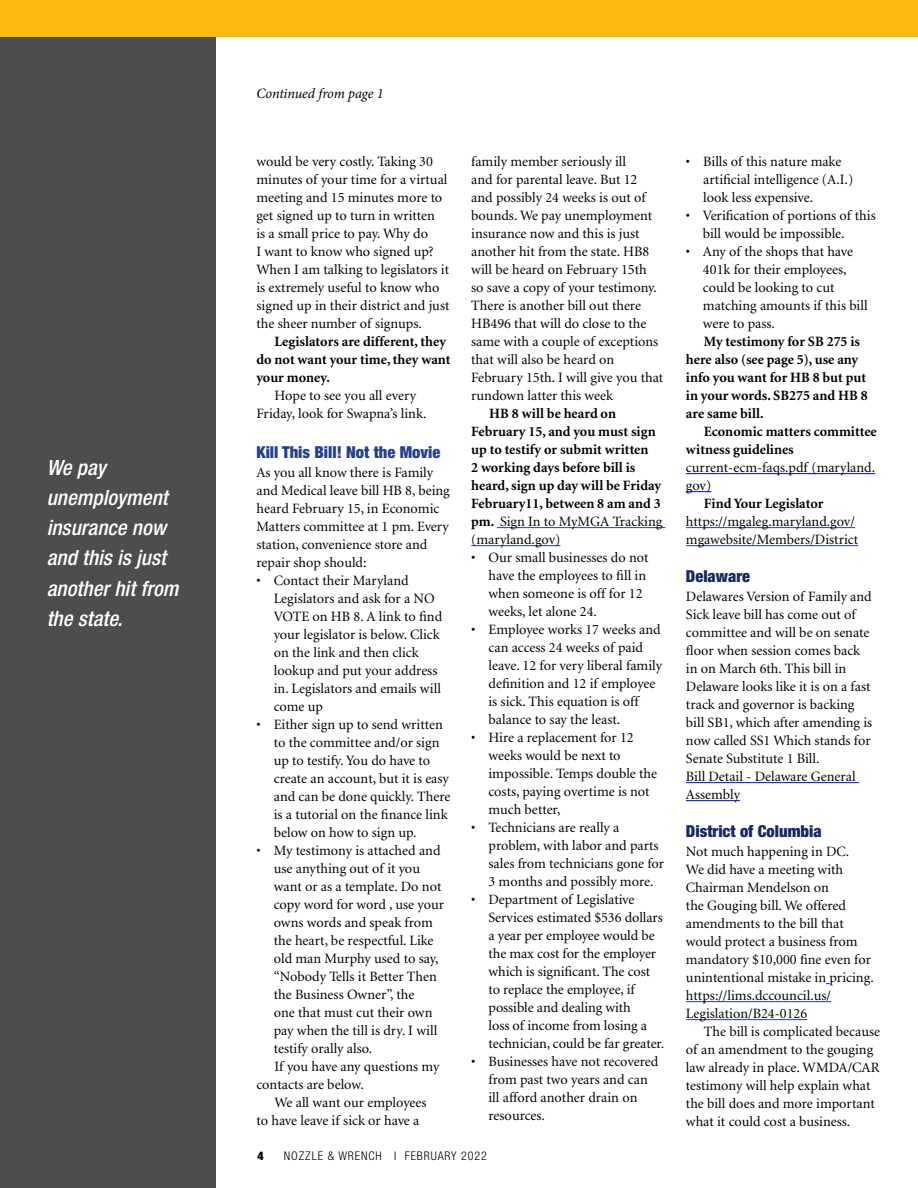
<style>
.page{position:relative;width:918px;height:1188px;background:#fff}
.page>*{position:absolute;margin:0;border:0;box-sizing:border-box;transform-origin:0 0}
.t1{font:italic 500 condensed 21px/30px "Helvetica Neue";letter-spacing:.005em;color:#fff}
.t2{font:900 condensed 16.5px "Helvetica Neue";color:#162867}
.t3{font:900 condensed 16.5px "Helvetica Neue";color:#25408f}
.t4{font:14.25px/18px "Minion";color:#000}
.t5{font:700 14.25px/18px "Minion";color:#000}
.t6{font:italic 14.25px "Minion Pro";letter-spacing:-.01em;color:#000}
.t7{font:300 condensed 12px "Helvetica Neue";letter-spacing:.075em;color:#000}
.t8{font:900 condensed 12px "Helvetica Neue";color:#000}
.s1{font-weight:400}
</style>
<div class="page">
<div style="left:0;top:32px;width:216px;height:1156px;background:#4d4d4f"></div>
<div style="left:0;top:0;width:918px;height:37px;background:#fdb913"></div>
<hr style="left:497px;top:527px;width:168px;height:1px;background:#25408f">
<hr style="left:471px;top:545px;width:89px;height:1px;background:#25408f">
<hr style="left:686px;top:473px;width:189px;height:1px;background:#00f">
<svg style="left:686px;top:491px;width:25px;height:1px"></svg>
<hr style="left:686px;top:527px;width:169px;height:1px;background:#25408f">
<hr style="left:686px;top:545px;width:172px;height:1px;background:#25408f">
<hr style="left:686px;top:782px;width:173px;height:1px;background:#00f">
<hr style="left:686px;top:800px;width:54px;height:1px;background:#00f">
<hr style="left:686px;top:1001px;width:145px;height:1px;background:#25408f">
<hr style="left:686px;top:1019px;width:121px;height:1px;background:#25408f">
<h1 class="t1" style="left:47px;top:453px;width:133px">We pay unemployment insurance now and this is just another hit from the state.</h1>
<p class="t6" style="left:256px;top:83px;width:129px">Continued from page 1</p>
<p class="t4" style="left:256px;top:153px;width:194px">would be very costly. Taking 30 minutes of your time for a virtual meeting and 15 minutes more to get signed up to turn in written<br>is a small price to pay. Why do<br>I want to know who signed up?<br>When I am talking to legislators it is extremely useful to know who signed up in their district and just the sheer number of signups.</p>
<p class="t5" style="left:256px;top:333px;width:196px;text-indent:18px">Legislators are different, they do not want your time, they want your money.</p>
<p class="t4" style="left:256px;top:387px;width:171px;text-align:center">Hope to see you all every<br>Friday, look for Swapna’s link.</p>
<p class="t3" style="left:256px;top:442px;width:185px">Kill This Bill! Not the Movie</p>
<p class="t4" style="left:256px;top:464px;width:195px">As you all know there is Family and Medical leave bill HB 8, being heard February 15, in Economic<br>Matters committee at 1 pm. Every station, convenience store and repair shop should:</p>
<p class="t4" style="left:274px;top:572px;width:170px;text-indent:-17px">• Contact their Maryland<br>Legislators and ask for a NO<br>VOTE on HB 8. A link to find your legislator is below. Click on the link and then click lookup and put your address in. Legislators and emails will come up</p>
<p class="t4" style="left:274px;top:716px;width:178px;text-indent:-17px">• Either sign up to send written to the committee and/or sign up to testify. You do have to create an account, but it is easy and can be done quickly. There is a tutorial on the finance link below on how to sign up.</p>
<p class="t4" style="left:256px;top:842px;width:186px">• My testimony is attached and</p>
<p class="t4" style="left:274px;top:860px;width:148px">use anything out of it you</p>
<p class="t4" style="left:274px;top:878px;width:169px">want or as a template. Do not</p>
<p class="t4" style="left:274px;top:896px;width:172px">copy word for word , use your</p>
<p class="t4" style="left:274px;top:914px;width:161px">owns words and speak from</p>
<p class="t4" style="left:274px;top:932px;width:161px">the heart, be respectful. Like</p>
<p class="t4" style="left:274px;top:950px;width:166px">old man Murphy used to say,</p>
<p class="t4" style="left:274px;top:968px;width:165px">“Nobody Tells it Better Then</p>
<p class="t4" style="left:274px;top:986px;width:142px">the Business Owner”, the</p>
<p class="t4" style="left:274px;top:1004px;width:160px">one that must cut their own</p>
<p class="t4" style="left:274px;top:1022px;width:165px">pay when the till is dry. I will</p>
<p class="t4" style="left:274px;top:1040px;width:100px">testify orally also.</p>
<p class="t4" style="left:274px;top:1058px;width:166px">If you have any questions my</p>
<p class="t4" style="left:256px;top:1076px;width:109px">contacts are below.</p>
<p class="t4" style="left:274px;top:1094px;width:154px">We all want our employees</p>
<p class="t4" style="left:256px;top:1112px;width:164px">to have leave if sick or have a</p>
<p class="t4" style="left:471px;top:153px;width:194px">family member seriously ill<br>and for parental leave. But 12<br>and possibly 24 weeks is out of bounds. We pay unemployment insurance now and this is just another hit from the state. HB8 will be heard on February 15th<br>so save a copy of your testimony.<br>There is another bill out there<br>HB496 that will do close to the same with a couple of exceptions that will also be heard on<br>February 15th. I will give you that rundown latter this week</p>
<p class="t5" style="left:471px;top:405px;width:193px;text-indent:18px">HB 8 will be heard on<br>February 15, and you must sign up to testify or submit written<br>2 working days before bill is heard, sign up day will be Friday<br>February11, between 8 am and 3 pm. <span class="s1">Sign In to MyMGA Tracking (maryland.gov)</span></p>
<p class="t4" style="left:489px;top:549px;width:162px;text-indent:-17px">• Our small businesses do not have the employees to fill in when someone is off for 12 weeks, let alone 24.</p>
<p class="t4" style="left:489px;top:621px;width:175px;text-indent:-17px">• Employee works 17 weeks and can access 24 weeks of paid leave. 12 for very liberal family definition and 12 if employee is sick. This equation is off balance to say the least.</p>
<p class="t4" style="left:489px;top:729px;width:170px;text-indent:-17px">• Hire a replacement for 12 weeks would be next to impossible. Temps double the costs, paying overtime is not much better,</p>
<p class="t4" style="left:489px;top:819px;width:177px;text-indent:-17px">• Technicians are really a problem, with labor and parts sales from technicians gone for<br>3 months and possibly more.</p>
<p class="t4" style="left:489px;top:891px;width:177px;text-indent:-17px">• Department of Legislative<br>Services estimated $536 dollars a year per employee would be the max cost for the employer which is significant. The cost to replace the employee, if possible and dealing with<br>loss of income from losing a technician, could be far greater.</p>
<p class="t4" style="left:489px;top:1053px;width:171px;text-indent:-17px">• Businesses have not recovered from past two years and can ill afford another drain on resources.</p>
<p class="t8" style="left:257px;top:1148px;width:8px">4</p>
<p class="t7" style="left:284px;top:1149px;width:205px">NOZZLE &amp; WRENCH I FEBRUARY 2022</p>
<p class="t4" style="left:703px;top:153px;width:152px;text-indent:-17px">• Bills of this nature make artificial intelligence (A.I.) look less expensive.</p>
<p class="t4" style="left:703px;top:207px;width:174px;text-indent:-17px">• Verification of portions of this bill would be impossible.</p>
<p class="t4" style="left:703px;top:243px;width:166px;text-indent:-17px">• Any of the shops that have<br>401k for their employees, could be looking to cut matching amounts if this bill were to pass.</p>
<p class="t5" style="left:686px;top:333px;width:183px;text-indent:18px">My testimony for SB 275 is here also (see page 5), use any info you want for HB 8 but put in your words. SB275 and HB 8 are same bill.</p>
<p class="t5" style="left:686px;top:423px;width:192px;text-indent:18px">Economic matters committee witness guidelines</p>
<p class="t4" style="left:686px;top:459px;width:191px">current-ecm-faqs.pdf (maryland. gov)</p>
<p class="t5" style="left:704px;top:495px;width:121px">Find Your Legislator</p>
<p class="t4" style="left:686px;top:513px;width:174px">https://mgaleg.maryland.gov/ mgawebsite/Members/District</p>
<p class="t2" style="left:686px;top:566px;width:66px">Delaware</p>
<p class="t4" style="left:686px;top:588px;width:188px">Delawares Version of Family and<br>Sick leave bill has come out of committee and will be on senate floor when session comes back in on March 6th. This bill in<br>Delaware looks like it is on a fast track and governor is backing bill SB1, which after amending is now called SS1 Which stands for<br>Senate Substitute 1 Bill.<br>Bill Detail - Delaware General<br>Assembly</p>
<p class="t2" style="left:686px;top:821px;width:137px">District of Columbia</p>
<p class="t4" style="left:686px;top:843px;width:189px">Not much happening in DC.<br>We did have a meeting with<br>Chairman Mendelson on<br>the Gouging bill. We offered amendments to the bill that would protect a business from mandatory $10,000 fine even for unintentional mistake in pricing. https://lims.dccouncil.us/<br>Legislation/B24-0126</p>
<p class="t4" style="left:686px;top:1023px;width:196px;text-indent:18px">The bill is complicated because of an amendment to the gouging law already in place. WMDA/CAR testimony will help explain what the bill does and more important what it could cost a business.</p>
</div>
